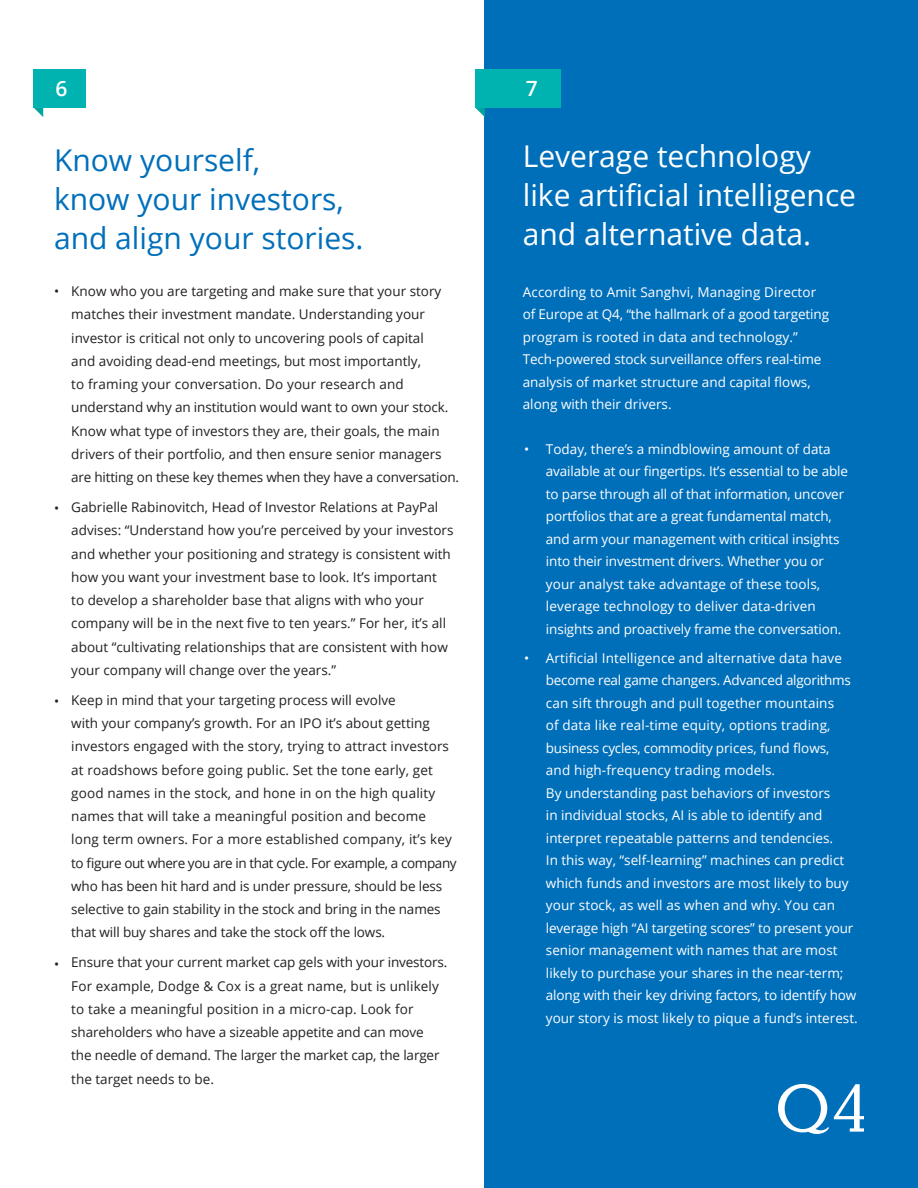
<style>
.page{position:relative;width:918px;height:1188px;background:#fff}
.page>*{position:absolute;margin:0;border:0;box-sizing:border-box;transform-origin:0 0}
.t1{font:30px/39px "Open Sans";color:#fff}
.t2{font:30px/39px "Open Sans";color:#006fba}
.t3{font:600 21px "Open Sans";color:#fff}
.t4{font:13.5px/23.2px "Open Sans";color:#231f20}
.t5{font:13.5px/22.5px "Open Sans";color:#fff}
</style>
<div class="page">
<svg style="left:34px;top:107px;width:9px;height:10px"></svg>
<div style="left:34px;top:69px;width:52px;height:38px;background:#00b2b0"></div>
<div style="left:485px;top:0;width:433px;height:1188px;background:#006fba"></div>
<svg style="left:778px;top:1084px;width:86px;height:50px"></svg>
<svg style="left:475px;top:107px;width:10px;height:10px"></svg>
<div style="left:475px;top:69px;width:86px;height:38px;background:#00b2b0"></div>
<p class="t3" style="left:56px;top:74px;width:13px">6</p>
<p class="t2" style="left:54px;top:140px;width:311px">Know yourself,<br>know your investors, and align your stories.</p>
<p class="t4" style="left:54px;top:279px;width:7px">•</p>
<p class="t4" style="left:54px;top:496px;width:7px">•</p>
<p class="t4" style="left:54px;top:689px;width:7px">•</p>
<p class="t4" style="left:54px;top:952px;width:7px">•</p>
<p class="t4" style="left:71px;top:279px;width:389px">Know who you are targeting and make sure that your story matches their investment mandate. Understanding your investor is critical not only to uncovering pools of capital<br>and avoiding dead-end meetings, but most importantly,<br>to framing your conversation. Do your research and understand why an institution would want to own your stock.<br>Know what type of investors they are, their goals, the main drivers of their portfolio, and then ensure senior managers are hitting on these key themes when they have a conversation.</p>
<p class="t4" style="left:71px;top:495px;width:384px">Gabrielle Rabinovitch, Head of Investor Relations at PayPal advises: “Understand how you’re perceived by your investors and whether your positioning and strategy is consistent with how you want your investment base to look. It’s important<br>to develop a shareholder base that aligns with who your company will be in the next five to ten years.” For her, it’s all about “cultivating relationships that are consistent with how your company will change over the years.”</p>
<p class="t4" style="left:71px;top:688px;width:387px">Keep in mind that your targeting process will evolve<br>with your company’s growth. For an IPO it’s about getting investors engaged with the story, trying to attract investors at roadshows before going public. Set the tone early, get good names in the stock, and hone in on the high quality names that will take a meaningful position and become long term owners. For a more established company, it’s key to figure out where you are in that cycle. For example, a company who has been hit hard and is under pressure, should be less selective to gain stability in the stock and bring in the names that will buy shares and take the stock off the lows.</p>
<p class="t4" style="left:71px;top:951px;width:378px">Ensure that your current market cap gels with your investors.<br>For example, Dodge &amp; Cox is a great name, but is unlikely to take a meaningful position in a micro-cap. Look for shareholders who have a sizeable appetite and can move<br>the needle of demand. The larger the market cap, the larger the target needs to be.</p>
<p class="t3" style="left:526px;top:74px;width:13px">7</p>
<p class="t1" style="left:523px;top:135px;width:335px">Leverage technology like artificial intelligence and alternative data.</p>
<p class="t5" style="left:523px;top:280px;width:308px">According to Amit Sanghvi, Managing Director of Europe at Q4, “the hallmark of a good targeting program is rooted in data and technology.” Tech-powered stock surveillance offers real-time analysis of market structure and capital flows, along with their drivers.</p>
<p class="t5" style="left:524px;top:437px;width:7px">•</p>
<p class="t5" style="left:524px;top:647px;width:7px">•</p>
<p class="t5" style="left:546px;top:437px;width:304px">Today, there’s a mindblowing amount of data available at our fingertips. It’s essential to be able to parse through all of that information, uncover portfolios that are a great fundamental match, and arm your management with critical insights into their investment drivers. Whether you or your analyst take advantage of these tools, leverage technology to deliver data-driven insights and proactively frame the conversation.</p>
<p class="t5" style="left:546px;top:646px;width:313px">Artificial Intelligence and alternative data have become real game changers. Advanced algorithms can sift through and pull together mountains<br>of data like real-time equity, options trading, business cycles, commodity prices, fund flows,<br>and high-frequency trading models.<br>By understanding past behaviors of investors<br>in individual stocks, AI is able to identify and interpret repeatable patterns and tendencies.<br>In this way, “self-learning” machines can predict which funds and investors are most likely to buy your stock, as well as when and why. You can leverage high “AI targeting scores” to present your senior management with names that are most likely to purchase your shares in the near-term; along with their key driving factors, to identify how your story is most likely to pique a fund’s interest.</p>
</div>
